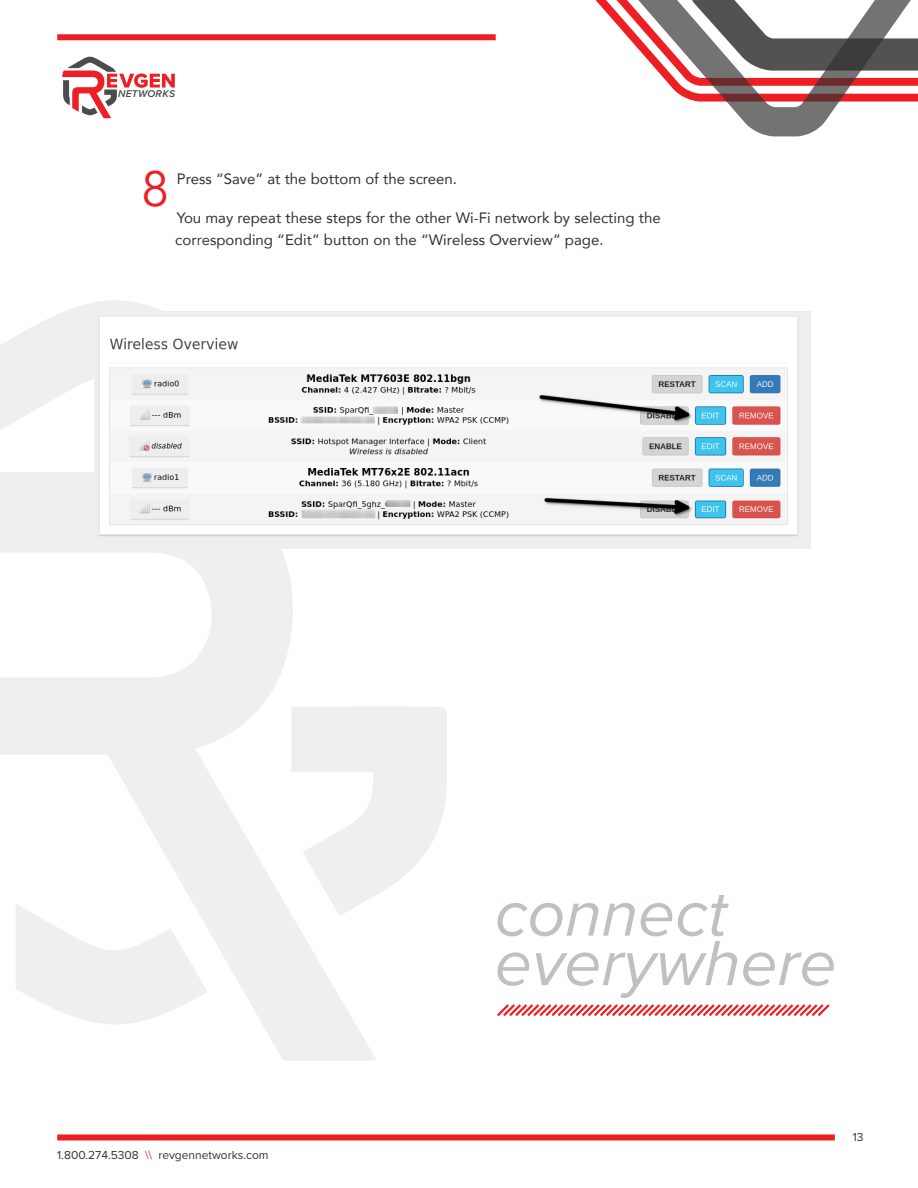
<style>
.page{position:relative;width:918px;height:1188px;background:#fff}
.page>*{position:absolute;margin:0;border:0;box-sizing:border-box;transform-origin:0 0}
.t1{font:italic 66px "Proxima Nova";color:#c3bfbf}
.t2{font:49.5px "Avenir";color:#ed1f25}
.t3{font:15px "Avenir";color:#313232}
.t4{font:12px "Proxima Nova";color:#313232}
.t5{font:italic 600 10.2px "Proxima Nova";letter-spacing:.03em;color:#4c4c4c}
.s1{font-style:inherit}
.s2{color:#d1232a}
</style>
<div class="page">
<div style="left:57px;top:34px;width:439px;height:6px;background:#ed1f25"></div>
<svg style="left:595px;top:0;width:323px;height:137px"></svg>
<svg style="left:62px;top:56px;width:113px;height:62px"></svg>
<div style="left:57px;top:1134px;width:778px;height:6px;background:#ed1f25"></div>
<svg style="left:0;top:300px;width:435px;height:130px;fill:#f0efef"></svg>
<svg style="left:377px;top:707px;width:70px;height:187px"></svg>
<svg style="left:0;top:472px;width:377px;height:588px"></svg>
<img style="left:94px;top:312px;width:717px;height:236px">
<svg style="left:497px;top:1004px;width:333px;height:13px"></svg>
<p class="t5" style="left:118px;top:86px;width:58px">NETWORKS</p>
<p class="t2" style="left:141px;top:160px;width:29px">8</p>
<p class="t3" style="left:177px;top:167px;width:282px">Press “Save” at the bottom of the screen.</p>
<p class="t3" style="left:177px;top:206px;width:485px">You may repeat these steps for the other Wi-Fi network by selecting the</p>
<p class="t3" style="left:175px;top:228px;width:430px">cor<span class="s1">re</span>sponding “Edit” button on the “Wireless Overview” page.</p>
<p class="t4" style="left:57px;top:1146px;width:213px">1.800.274.5308 <span class="s2">\\</span> revgennetworks.com</p>
<p class="t1" style="left:495px;top:864px;width:234px">connect</p>
<p class="t1" style="left:495px;top:914px;width:343px">everywhere</p>
<p class="t4" style="left:853px;top:1128px;width:12px">13</p>
</div>
